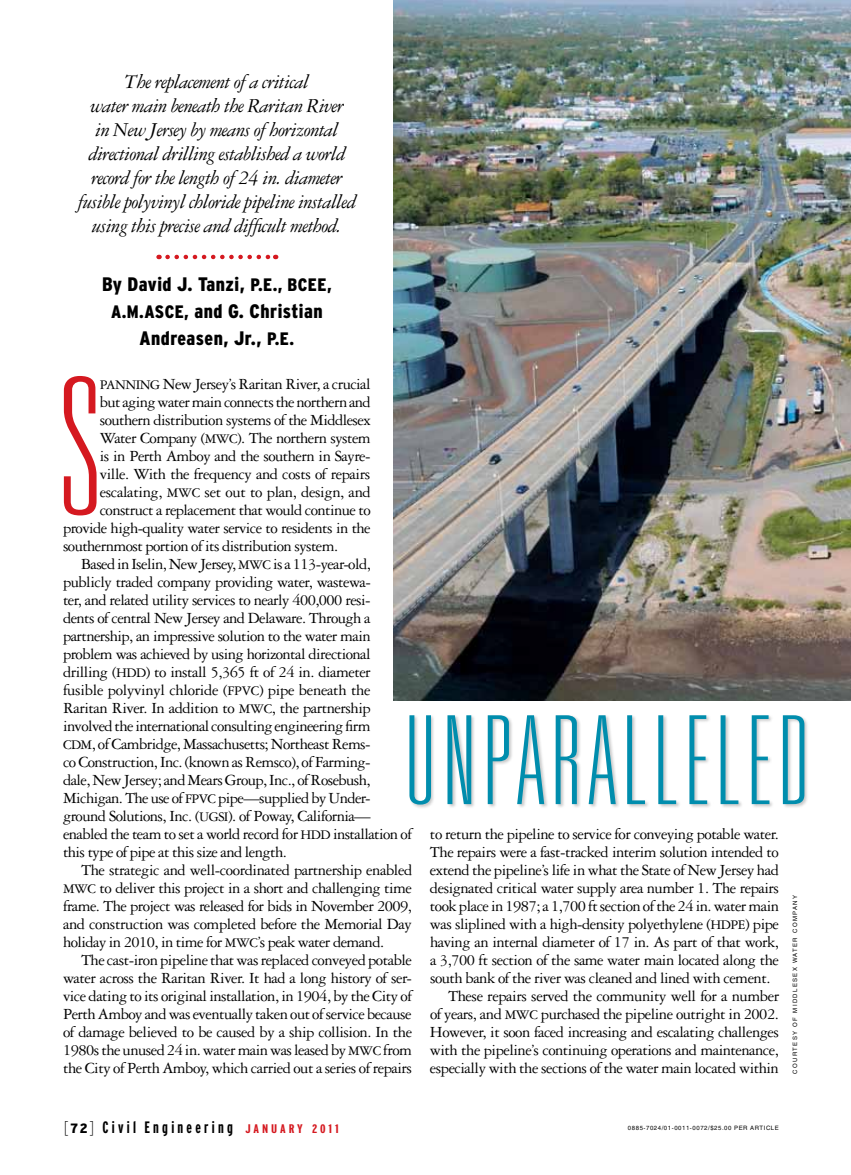
<style>
.page{position:relative;width:851px;height:1175px;background:#fff}
.page>*{position:absolute;margin:0;border:0;box-sizing:border-box;transform-origin:0 0}
.t1{font:100 ultra-condensed 190.95px "Univers LT Std";color:#d51920}
.t2{font:100 ultra-condensed 123px "Univers LT Std";letter-spacing:.07em;color:#008dad}
.t3{font:italic 21px/24px "Garamond Three";letter-spacing:-.03em;color:#000;text-align:center}
.t4{font:900 condensed 19.5px/27px "Interstate";letter-spacing:.025em;color:#000;text-align:center}
.t5{font:16.5px "Garamond Three";letter-spacing:-.03em;color:#000}
.t6{font:700 extra-condensed 16.5px "Interstate";letter-spacing:.195em;color:#000}
.t7{font:6px "Helvetica";letter-spacing:.1em;color:#000}
.t8{font:6px "Helvetica";letter-spacing:.22em;color:#000}
.s1{font-size:18px}
.s2{font-family:"Garamond Three SC850";font-size:14.1px}
.s3{font-family:"Garamond Three SC850"}
.s4{font-family:"Bauer Bodoni";font-weight:400;font-stretch:normal;font-size:15px}
.s5{font-weight:900;font-stretch:condensed;font-size:13.5px}
.s6{font-size:12.45px;color:#d51920}
.s7{font-size:12.3px;color:#d51920}
</style>
<div class="page">
<img style="left:393px;top:0;width:457px;height:700px">
<svg style="left:167px;top:255px;width:109px;height:4px"></svg>
<div style="left:409px;top:714px;width:441px;height:95px;background:#000;opacity:.22"></div>
<p class="t3" style="left:78px;top:70px;width:280px">The replacement of a critical<br>water main beneath the Raritan River<br>in New Jersey by means of horizontal directional drilling established a world record for the length of 24 in. diameter fusible polyvinyl chloride pipeline installed using this precise and difficult method.</p>
<p class="t4" style="left:102px;top:270px;width:231px">By David J. Tanzi, <span class="s1">p.e., bcee, a.m.asce,</span> and G. Christian<br>Andreasen, Jr., <span class="s1">p.e.</span></p>
<h1 class="t1" style="left:60px;top:350px;width:41px">S</h1>
<p class="t5" style="left:100px;top:375px;width:272px"><span class="s2">PANNING</span> New Jersey’s Raritan River, a crucial</p>
<p class="t5" style="left:100px;top:393px;width:272px">but aging water main connects the northern and</p>
<p class="t5" style="left:100px;top:411px;width:272px">southern distribution systems of the Middlesex</p>
<p class="t5" style="left:100px;top:429px;width:272px">Water Company (<span class="s2">MWC</span>). The northern system</p>
<p class="t5" style="left:100px;top:447px;width:272px">is in Perth Amboy and the southern in Sayre-</p>
<p class="t5" style="left:100px;top:465px;width:272px">ville. With the frequency and costs of repairs</p>
<p class="t5" style="left:100px;top:483px;width:272px">escalating, <span class="s2">MWC</span> set out to plan, design, and</p>
<p class="t5" style="left:100px;top:501px;width:272px">construct a replacement that would continue to</p>
<p class="t5" style="left:63px;top:519px;width:309px">provide high-quality water service to residents in the</p>
<p class="t5" style="left:63px;top:537px;width:277px">southernmost portion of its distribution system.</p>
<p class="t5" style="left:81px;top:555px;width:291px">Based in Iselin, New Jersey, <span class="s2">MWC</span> is a 113-year-old,</p>
<p class="t5" style="left:63px;top:573px;width:309px">publicly traded company providing water, wastewa-</p>
<p class="t5" style="left:63px;top:591px;width:309px">ter, and related utility services to nearly 400,000 resi-</p>
<p class="t5" style="left:63px;top:609px;width:309px">dents of central New Jersey and Delaware. Through a</p>
<p class="t5" style="left:63px;top:627px;width:309px">partnership, an impressive solution to the water main</p>
<p class="t5" style="left:63px;top:645px;width:309px">problem was achieved by using horizontal directional</p>
<p class="t5" style="left:63px;top:663px;width:309px">drilling (<span class="s2">HDD</span>) to install 5,365 ft of 24 in. diameter</p>
<p class="t5" style="left:63px;top:681px;width:309px">fusible polyvinyl chloride (<span class="s2">FPVC</span>) pipe beneath the</p>
<p class="t5" style="left:63px;top:699px;width:309px">Raritan River. In addition to <span class="s2">MWC</span><span class="s3">,</span> the partnership</p>
<p class="t5" style="left:63px;top:717px;width:309px">involved the international consulting engineering firm</p>
<p class="t5" style="left:63px;top:735px;width:309px"><span class="s2">CDM</span><span class="s3">,</span> of Cambridge, Massachusetts; Northeast Rems-</p>
<p class="t5" style="left:63px;top:753px;width:309px">co Construction, Inc. (known as Remsco), of Farming-</p>
<p class="t5" style="left:63px;top:771px;width:309px">dale, New Jersey; and Mears Group, Inc., of Rosebush,</p>
<p class="t5" style="left:63px;top:789px;width:309px">Michigan. The use of <span class="s2">FPVC</span> pipe—supplied by Under-</p>
<p class="t5" style="left:63px;top:807px;width:309px">ground Solutions, Inc. (<span class="s2">UGSI</span>). of Poway, California—</p>
<p class="t5" style="left:63px;top:825px;width:350px">enabled the team to set a world record for <span class="s2">HDD</span> installation of</p>
<p class="t5" style="left:63px;top:843px;width:225px">this type of pipe at this size and length.</p>
<p class="t5" style="left:81px;top:861px;width:333px">The strategic and well-coordinated partnership enabled</p>
<p class="t5" style="left:63px;top:879px;width:350px"><span class="s2">MWC</span> to deliver this project in a short and challenging time</p>
<p class="t5" style="left:63px;top:897px;width:350px">frame. The project was released for bids in November 2009,</p>
<p class="t5" style="left:63px;top:915px;width:350px">and construction was completed before the Memorial Day</p>
<p class="t5" style="left:63px;top:933px;width:322px">holiday in 2010, in time for <span class="s2">MWC</span>’s peak water demand.</p>
<p class="t5" style="left:81px;top:951px;width:332px">The cast-iron pipeline that was replaced conveyed potable</p>
<p class="t5" style="left:63px;top:969px;width:350px">water across the Raritan River. It had a long history of ser-</p>
<p class="t5" style="left:63px;top:987px;width:350px">vice dating to its original installation, in 1904, by the City of</p>
<p class="t5" style="left:63px;top:1005px;width:350px">Perth Amboy and was eventually taken out of service because</p>
<p class="t5" style="left:63px;top:1023px;width:350px">of damage believed to be caused by a ship collision. In the</p>
<p class="t5" style="left:63px;top:1041px;width:350px">1980s the unused 24 in. water main was leased by <span class="s2">MWC</span> from</p>
<p class="t5" style="left:63px;top:1059px;width:350px">the City of Perth Amboy, which carried out a series of repairs</p>
<h2 class="t2" style="left:405px;top:698px;width:404px">UNPARALLELED</h2>
<p class="t5" style="left:430px;top:825px;width:350px">to return the pipeline to service for conveying potable water.</p>
<p class="t5" style="left:430px;top:843px;width:350px">The repairs were a fast-tracked interim solution intended to</p>
<p class="t5" style="left:430px;top:861px;width:350px">extend the pipeline’s life in what the State of New Jersey had</p>
<p class="t5" style="left:430px;top:879px;width:350px">designated critical water supply area number 1. The repairs</p>
<p class="t5" style="left:430px;top:897px;width:350px">took place in 1987; a 1,700 ft section of the 24 in. water main</p>
<p class="t5" style="left:430px;top:915px;width:350px">was sliplined with a high-density polyethylene (<span class="s2">HDPE</span>) pipe</p>
<p class="t5" style="left:430px;top:933px;width:350px">having an internal diameter of 17 in. As part of that work,</p>
<p class="t5" style="left:430px;top:951px;width:350px">a 3,700 ft section of the same water main located along the</p>
<p class="t5" style="left:430px;top:969px;width:342px">south bank of the river was cleaned and lined with cement.</p>
<p class="t5" style="left:448px;top:987px;width:333px">These repairs served the community well for a number</p>
<p class="t5" style="left:430px;top:1005px;width:350px">of years, and <span class="s2">MWC</span> purchased the pipeline outright in 2002.</p>
<p class="t5" style="left:430px;top:1023px;width:350px">However, it soon faced increasing and escalating challenges</p>
<p class="t5" style="left:430px;top:1041px;width:350px">with the pipeline’s continuing operations and maintenance,</p>
<p class="t5" style="left:430px;top:1059px;width:350px">especially with the sections of the water main located within</p>
<p class="t8" style="left:791px;top:1073px;width:180px;rotate:-90deg">COURTESY OF MIDDLESEX WATER COM PANY</p>
<p class="t6" style="left:63px;top:1117px;width:277px"><span class="s4">[</span><span class="s5">72</span><span class="s4">]</span> Civil Engineering <span class="s6">january</span> <span class="s7">2011</span></p>
<p class="t7" style="left:628px;top:1124px;width:152px">0885-7024/01-0011-0072/$25.00 PER ARTICLE</p>
</div>
